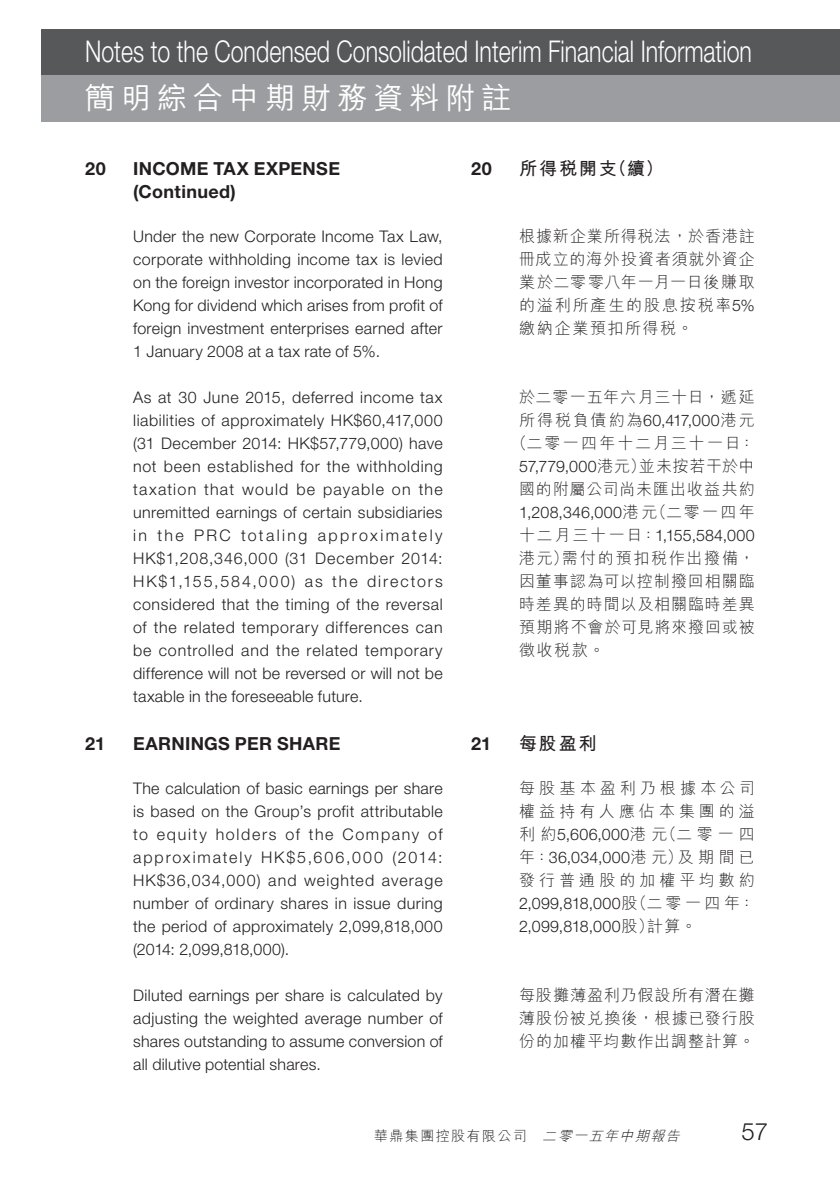
<style>
.page{position:relative;width:840px;height:1191px;background:#fff}
.page>*{position:absolute;margin:0;border:0;box-sizing:border-box;transform-origin:0 0}
.t1{font:300 30px "Helvetica Neue LT Std";color:#fff;scale:.77 1}
.t2{font:500 30px "M Hei HK";letter-spacing:.2em;color:#fff}
.t3{font:300 24px "Helvetica Neue LT Std";color:#231f20}
._03_H1{font:700 18px/23px "Helvetica Neue LT Std";letter-spacing:.02em;color:#231f20}
._03_H1-2{font:700 18px "M Hei HK";letter-spacing:.1em;color:#231f20}
._12___P2{font:300 16px/23px "Helvetica Neue LT Std";letter-spacing:.015em;color:#231f20;text-align:justify}
._12___P2-2{font:300 16px/23px "M Hei HK";letter-spacing:.08em;color:#231f20;text-align:justify}
._12___P2-3{font:300 16px "M Hei HK";letter-spacing:.055em;color:#231f20}
._12___P2-4{font:300 16px "M Hei HK";letter-spacing:.125em;color:#231f20}
._12___P2-5{font:300 16px "M Hei HK";letter-spacing:.05em;color:#231f20}
._12___P2-6{font:300 16px "M Hei HK";letter-spacing:.11em;color:#231f20}
._12___P2-7{font:300 16px "M Hei HK";letter-spacing:.06em;color:#231f20}
.t4{font:300 14px "M Hei HK";letter-spacing:.1em;color:#231f20}
.s1{font-family:"Helvetica Neue LT Std"}
.s2{font-family:"M Hei HK"}
.s3{font-style:italic}
</style>
<div class="page">
<div style="left:42px;top:29px;width:797px;height:47px;background:#57585a"></div>
<div style="left:42px;top:75px;width:797px;height:47px;background:#9b9da0"></div>
<h1 class="t1" style="left:85px;top:33px;width:867px">Notes to the Condensed Consolidated Interim Financial Information</h1>
<h1 class="t2" style="left:85px;top:76px;width:427px">簡明綜合中期財務資料附註</h1>
<p class="_03_H1" style="left:85px;top:156px;width:22px">20</p>
<p class="_03_H1" style="left:133px;top:156px;width:208px">INCOME TAX EXPENSE (Continued)</p>
<p class="_12___P2" style="left:133px;top:224px;width:311px">Under the new Corporate Income Tax Law, corporate withholding income tax is levied on the foreign investor incorporated in Hong Kong for dividend which arises from profit of foreign investment enterprises earned after 1 January 2008 at a tax rate of 5%.</p>
<p class="_12___P2" style="left:133px;top:385px;width:311px">As at 30 June 2015, deferred income tax liabilities of approximately HK$60,417,000 (31 December 2014: HK$57,779,000) have not been established for the withholding taxation that would be payable on the unremitted earnings of certain subsidiaries in the PRC totaling approximately HK$1,208,346,000 (31 December 2014:<br>HK$1,155,584,000) as the directors considered that the timing of the reversal of the related temporary differences can be controlled and the related temporary difference will not be reversed or will not be taxable in the foreseeable future.</p>
<p class="_03_H1" style="left:85px;top:731px;width:22px">21</p>
<p class="_03_H1" style="left:133px;top:731px;width:209px">EARNINGS PER SHARE</p>
<p class="_12___P2" style="left:133px;top:776px;width:311px">The calculation of basic earnings per share is based on the Group’s profit attributable to equity holders of the Company of approximately HK$5,606,000 (2014:<br>HK$36,034,000) and weighted average number of ordinary shares in issue during the period of approximately 2,099,818,000 (2014: 2,099,818,000).</p>
<p class="_12___P2" style="left:133px;top:983px;width:311px">Diluted earnings per share is calculated by adjusting the weighted average number of shares outstanding to assume conversion of all dilutive potential shares.</p>
<p class="_03_H1" style="left:471px;top:157px;width:22px">20</p>
<p class="_03_H1-2" style="left:519px;top:155px;width:146px">所得稅開支（續）</p>
<p class="_12___P2-2" style="left:519px;top:224px;width:237px">根據新企業所得稅法，於香港註冊成立的海外投資者須就外資企業於二零零八年一月一日後賺取的溢利所產生的股息按稅率<span class="s1">5%</span>繳納企業預扣所得稅。</p>
<p class="_12___P2-3" style="left:519px;top:386px;width:237px">於二零一五年六月三十日，遞延</p>
<p class="_12___P2" style="left:519px;top:409px;width:237px"><span class="s2">所得稅負債約為</span>60,417,000<span class="s2">港元</span></p>
<p class="_12___P2-4" style="left:511px;top:432px;width:245px">（二零一四年十二月三十一日：</p>
<p class="_12___P2" style="left:519px;top:455px;width:237px">57,779,000<span class="s2">港元）並未按若干於中</span></p>
<p class="_12___P2-5" style="left:519px;top:478px;width:237px">國的附屬公司尚未匯出收益共約</p>
<p class="_12___P2" style="left:519px;top:501px;width:237px">1,208,346,000<span class="s2">港元（二零一四年</span></p>
<p class="_12___P2" style="left:519px;top:524px;width:237px"><span class="s2">十二月三十一日：</span>1,155,584,000</p>
<p class="_12___P2-6" style="left:519px;top:547px;width:237px">港元）需付的預扣稅作出撥備，</p>
<p class="_12___P2-3" style="left:519px;top:570px;width:237px">因董事認為可以控制撥回相關臨</p>
<p class="_12___P2-7" style="left:519px;top:593px;width:237px">時差異的時間以及相關臨時差異</p>
<p class="_12___P2-3" style="left:519px;top:616px;width:237px">預期將不會於可見將來撥回或被</p>
<p class="_12___P2-2" style="left:519px;top:638px;width:87px">徵收稅款。</p>
<p class="_03_H1" style="left:471px;top:732px;width:22px">21</p>
<p class="_03_H1-2" style="left:519px;top:730px;width:79px">每股盈利</p>
<p class="_12___P2-2" style="left:519px;top:776px;width:237px">每股基本盈利乃根據本公司權益持有人應佔本集團的溢利約<span class="s1">5,606,000</span>港元（二零一四年：<span class="s1">36,034,000</span>港元）及期間已發行普通股的加權平均數約<span class="s1">2,099,818,000</span>股（二零一四年：<span class="s1">2,099,818,000</span>股）計算。</p>
<p class="_12___P2-2" style="left:519px;top:983px;width:237px">每股攤薄盈利乃假設所有潛在攤薄股份被兌換後，根據已發行股份的加權平均數作出調整計算。</p>
<p class="t4" style="left:374px;top:1126px;width:312px">華鼎集團控股有限公司 <span class="s3">二零一五年中期報告</span></p>
<h2 class="t3" style="left:741px;top:1116px;width:28px">57</h2>
</div>
